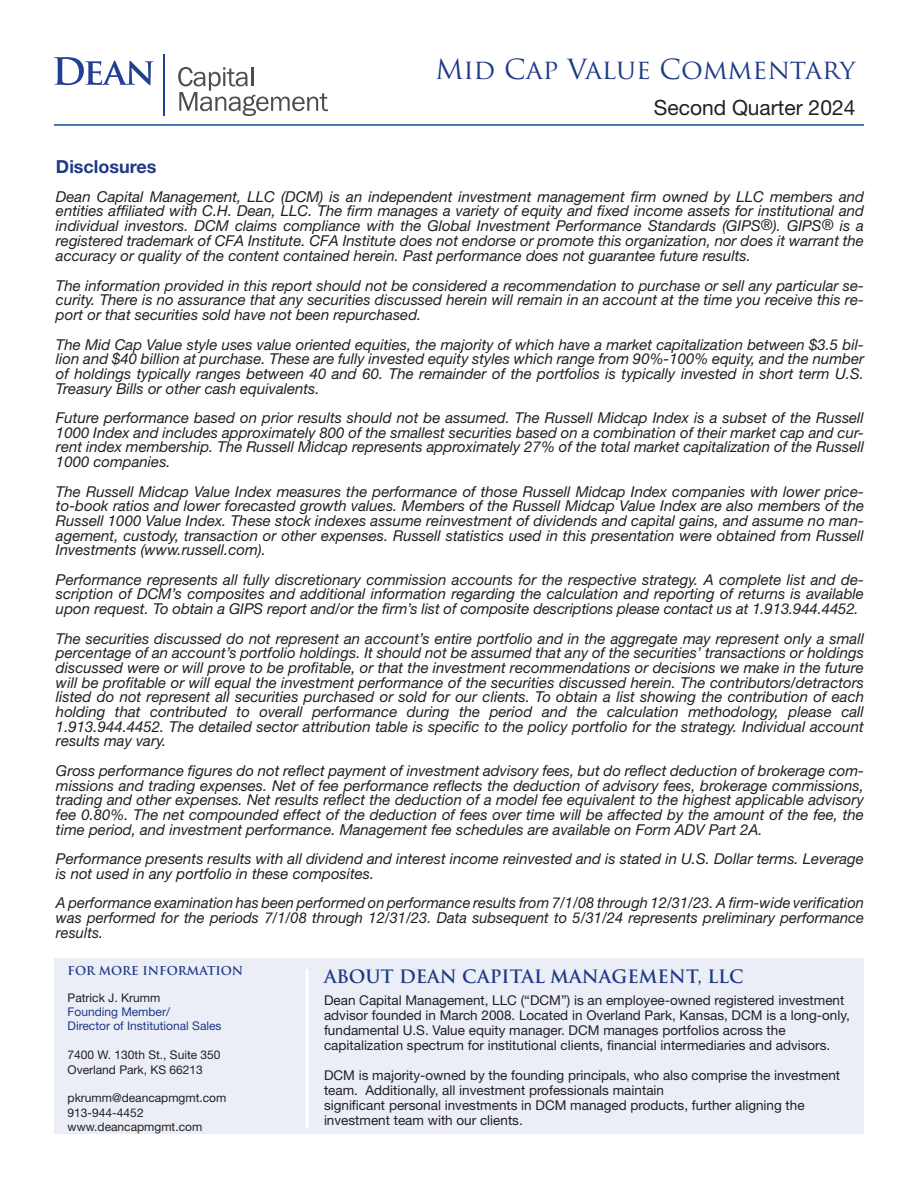
<style>
.page{position:relative;width:918px;height:1188px;background:#fff}
.page>*{position:absolute;margin:0;border:0;box-sizing:border-box;transform-origin:0 0}
.t1{font:27px "Trajan Pro";color:#1e3a87}
.t2{font:21px "Helvetica Neue LT Std";color:#231f20}
.t3{font:700 18px "Trajan Pro";color:#1e3a87}
.t4{font:700 18px "Helvetica Neue LT Std";color:#1e3a87}
.t5{font:italic 15px/14.7px "Helvetica Neue LT Std";color:#231f20;text-align:justify}
.t6{font:13.5px/15px "Helvetica Neue LT Std";color:#231f20}
.t7{font:12px/14.4px "Helvetica Neue LT Std";color:#231f20}
.t8{font:12px/14.4px "Helvetica Neue LT Std";color:#1e3a87}
.t9{font:700 12px "Trajan Pro";color:#1e3a87}
</style>
<div class="page">
<svg style="left:54px;top:57px;width:100px;height:28px"></svg>
<svg style="left:178px;top:67px;width:150px;height:49px"></svg>
<hr style="left:164px;top:54px;width:1px;height:62px;background:#214093">
<div style="left:55px;top:959px;width:809px;height:175px;background:#ebeef6"></div>
<hr style="left:306px;top:969px;width:3px;height:159px;background:#fff">
<hr style="left:54px;top:124px;width:810px;height:2px;background:#01529a">
<h1 class="t1" style="left:435px;top:52px;width:422px">Mid Cap Value Commentary</h1>
<h2 class="t2" style="left:654px;top:95px;width:203px">Second Quarter 2024</h2>
<p class="t4" style="left:56px;top:155px;width:102px">Disclosures</p>
<p class="t5" style="left:56px;top:189px;width:810px">Dean Capital Management, LLC (DCM) is an independent investment management firm owned by LLC members and entities affiliated with C.H. Dean, LLC. The firm manages a variety of equity and fixed income assets for institutional and individual investors. DCM claims compliance with the Global Investment Performance Standards (GIPS®). GIPS® is a registered trademark of CFA Institute. CFA Institute does not endorse or promote this organization, nor does it warrant the accuracy or quality of the content contained herein. Past performance does not guarantee future results.</p>
<p class="t5" style="left:56px;top:278px;width:810px">The information provided in this report should not be considered a recommendation to purchase or sell any particular se&shy;curity. There is no assurance that any securities discussed herein will remain in an account at the time you receive this re&shy;port or that securities sold have not been repurchased.</p>
<p class="t5" style="left:56px;top:337px;width:810px">The Mid Cap Value style uses value oriented equities, the majority of which have a market capitalization between $3.5 bil&shy;lion and $40 billion at purchase. These are fully invested equity styles which range from 90%-100% equity, and the number of holdings typically ranges between 40 and 60. The remainder of the portfolios is typically invested in short term U.S.<br>Treasury Bills or other cash equivalents.</p>
<p class="t5" style="left:56px;top:410px;width:810px">Future performance based on prior results should not be assumed. The Russell Midcap Index is a subset of the Russell 1000 Index and includes approximately 800 of the smallest securities based on a combination of their market cap and cur&shy;rent index membership. The Russell Midcap represents approximately 27% of the total market capitalization of the Russell 1000 companies.</p>
<p class="t5" style="left:56px;top:484px;width:810px">The Russell Midcap Value Index measures the performance of those Russell Midcap Index companies with lower price&shy;to-book ratios and lower forecasted growth values. Members of the Russell Midcap Value Index are also members of the Russell 1000 Value Index. These stock indexes assume reinvestment of dividends and capital gains, and assume no man&shy;agement, custody, transaction or other expenses. Russell statistics used in this presentation were obtained from Russell Investments (www.russell.com).</p>
<p class="t5" style="left:56px;top:572px;width:810px">Performance represents all fully discretionary commission accounts for the respective strategy. A complete list and de&shy;scription of DCM’s composites and additional information regarding the calculation and reporting of returns is available upon request. To obtain a GIPS report and/or the firm’s list of composite descriptions please contact us at 1.913.944.4452.</p>
<p class="t5" style="left:56px;top:631px;width:810px">The securities discussed do not represent an account’s entire portfolio and in the aggregate may represent only a small percentage of an account’s portfolio holdings. It should not be assumed that any of the securities’ transactions or holdings discussed were or will prove to be profitable, or that the investment recommendations or decisions we make in the future will be profitable or will equal the investment performance of the securities discussed herein. The contributors/detractors listed do not represent all securities purchased or sold for our clients. To obtain a list showing the contribution of each holding that contributed to overall performance during the period and the calculation methodology, please call 1.913.944.4452. The detailed sector attribution table is specific to the policy portfolio for the strategy. Individual account results may vary.</p>
<p class="t5" style="left:56px;top:763px;width:810px">Gross performance figures do not reflect payment of investment advisory fees, but do reflect deduction of brokerage com&shy;missions and trading expenses. Net of fee performance reflects the deduction of advisory fees, brokerage commissions, trading and other expenses. Net results reflect the deduction of a model fee equivalent to the highest applicable advisory fee 0.80%. The net compounded effect of the deduction of fees over time will be affected by the amount of the fee, the time period, and investment performance. Management fee schedules are available on Form ADV Part 2A.</p>
<p class="t5" style="left:56px;top:851px;width:809px">Performance presents results with all dividend and interest income reinvested and is stated in U.S. Dollar terms. Leverage is not used in any portfolio in these composites.</p>
<p class="t5" style="left:56px;top:895px;width:810px">A performance examination has been performed on performance results from 7/1/08 through 12/31/23. A firm-wide verification was performed for the periods 7/1/08 through 12/31/23. Data subsequent to 5/31/24 represents preliminary performance results.</p>
<p class="t9" style="left:68px;top:963px;width:177px">FOR MORE INFORMATION</p>
<p class="t7" style="left:68px;top:990px;width:94px">Patrick J. Krumm</p>
<p class="t8" style="left:68px;top:1004px;width:156px">Founding Member/<br>Director of Institutional Sales</p>
<p class="t7" style="left:68px;top:1048px;width:154px">7400 W. 130th St., Suite 350<br>Overland Park, KS 66213</p>
<p class="t7" style="left:68px;top:1091px;width:160px">pkrumm@deancapmgmt.com<br>913-944-4452 www.deancapmgmt.com</p>
<p class="t3" style="left:324px;top:965px;width:421px">ABOUT DEAN CAPITAL MANAGEMENT, LLC</p>
<p class="t6" style="left:324px;top:993px;width:527px">Dean Capital Management, LLC (“DCM”) is an employee-owned registered investment advisor founded in March 2008. Located in Overland Park, Kansas, DCM is a long-only, fundamental U.S. Value equity manager. DCM manages portfolios across the capitalization spectrum for institutional clients, financial intermediaries and advisors.</p>
<p class="t6" style="left:324px;top:1068px;width:518px">DCM is majority-owned by the founding principals, who also comprise the investment team. Additionally, all investment professionals maintain<br>significant personal investments in DCM managed products, further aligning the investment team with our clients.</p>
</div>
